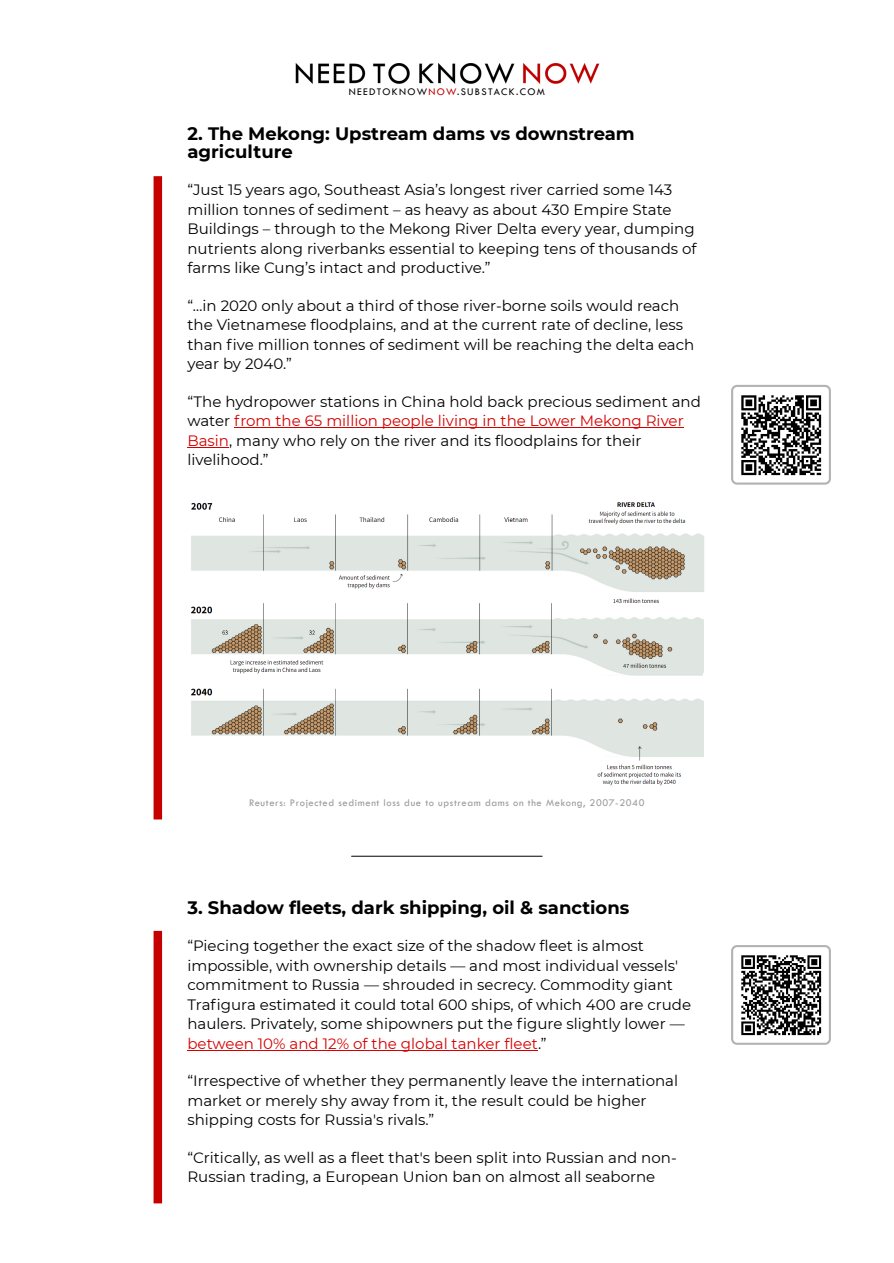
<style>
.page{position:relative;width:894px;height:1263px;background:#fff}
.page>*{position:absolute;margin:0;border:0;box-sizing:border-box;transform-origin:0 0}
.t1{font:700 18px/18px "Montserrat";color:#000}
.t2{font:15px/19.5px "Montserrat";color:#000}
.t3{font:10.5px "Tw Cen";letter-spacing:.06em;color:#999}
.t4{font:10.5px "Tw Cen";letter-spacing:.13em;color:#000}
.s1{color:#bf0000}
.s2{color:#d60000}
</style>
<div class="page">
<img style="left:295px;top:63px;width:305px;height:21px">
<hr style="left:234px;top:427px;width:449px;height:1px;background:#d60000">
<hr style="left:187px;top:447px;width:42px;height:1px;background:#d60000">
<hr style="left:187px;top:1050px;width:351px;height:1px;background:#d60000">
<div style="left:153px;top:180px;width:9px;height:635px;background:#c60000"></div>
<div style="left:153px;top:935px;width:9px;height:264px;background:#c60000"></div>
<img style="left:191px;top:502px;width:513px;height:284px">
<hr style="left:351px;top:856px;width:191px;height:1px;background:#000">
<div style="left:730px;top:385px;width:100px;height:100px;background:#fff;border:2px solid #b3b3b3;border-radius:5px"></div>
<div style="left:730px;top:945px;width:100px;height:100px;background:#fff;border:2px solid #b3b3b3;border-radius:5px"></div>
<img style="left:741px;top:395px;width:81px;height:81px">
<img style="left:741px;top:955px;width:81px;height:81px">
<p class="t4" style="left:348px;top:88px;width:197px">NEEDTOKNOW<span class="s1">NOW</span>.SUBSTACK.COM</p>
<p class="t1" style="left:187px;top:124px;width:448px">2. The Mekong: Upstream dams vs downstream agriculture</p>
<p class="t2" style="left:187px;top:180px;width:510px">“Just 15 years ago, Southeast Asia’s longest river carried some 143 million tonnes of sediment – as heavy as about 430 Empire State Buildings – through to the Mekong River Delta every year, dumping nutrients along riverbanks essential to keeping tens of thousands of farms like Cung’s intact and productive.”</p>
<p class="t2" style="left:187px;top:296px;width:508px">“…in 2020 only about a third of those river-borne soils would reach the Vietnamese floodplains, and at the current rate of decline, less than five million tonnes of sediment will be reaching the delta each year by 2040.”</p>
<p class="t2" style="left:187px;top:392px;width:515px">“The hydropower stations in China hold back precious sediment and water <span class="s2">from the 65 million people living in the Lower Mekong River Basin</span>, many who rely on the river and its floodplains for their livelihood.”</p>
<p class="t3" style="left:249px;top:799px;width:396px">Reuters: Projected sediment loss due to upstream dams on the Mekong, 2007-2040</p>
<p class="t1" style="left:187px;top:898px;width:443px">3. Shadow fleets, dark shipping, oil &amp; sanctions</p>
<p class="t2" style="left:187px;top:936px;width:505px">“Piecing together the exact size of the shadow fleet is almost impossible, with ownership details — and most individual vessels' commitment to Russia — shrouded in secrecy. Commodity giant Trafigura estimated it could total 600 ships, of which 400 are crude haulers. Privately, some shipowners put the figure slightly lower — <span class="s2">between 10% and 12% of the global tanker fleet</span>.”</p>
<p class="t2" style="left:187px;top:1071px;width:492px">“Irrespective of whether they permanently leave the international market or merely shy away from it, the result could be higher shipping costs for Russia's rivals.”</p>
<p class="t2" style="left:187px;top:1148px;width:490px">“Critically, as well as a fleet that's been split into Russian and non-<br>Russian trading, a European Union ban on almost all seaborne</p>
</div>
